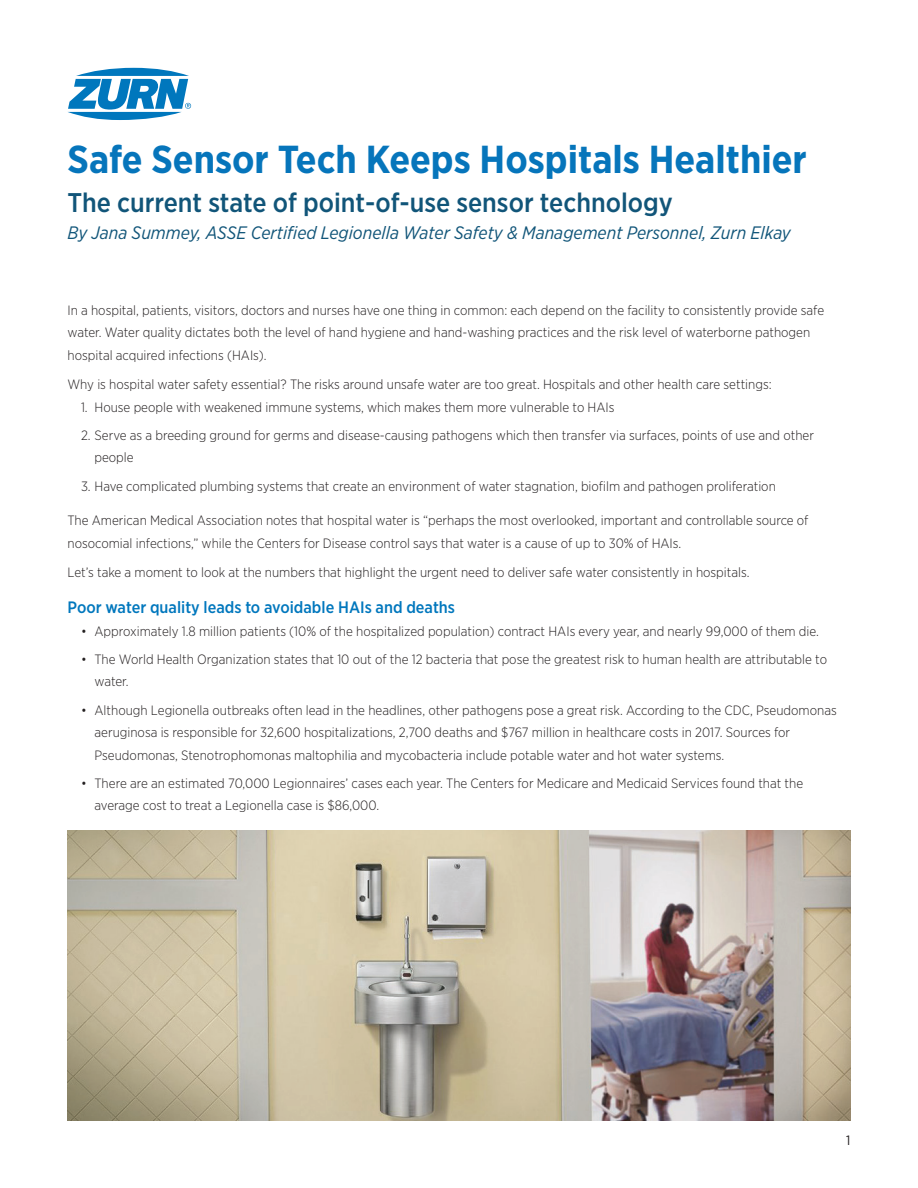
<style>
.page{position:relative;width:918px;height:1188px;background:#fff}
.page>*{position:absolute;margin:0;border:0;box-sizing:border-box;transform-origin:0 0}
.t1{font:700 39px "Gotham Narrow";color:#0675bb}
.t2{font:500 27px "Gotham Narrow";color:#115579}
.t3{font:italic 18px "Gotham Narrow";color:#115579}
.t4{font:500 16.5px "Gotham Narrow";color:#0077bd}
.t5{font:300 13.5px/22.5px "Gotham Narrow";color:#231f20}
.t6{font:13.5px "Gotham Narrow";color:#231f20}
</style>
<div class="page">
<svg style="left:68px;top:68px;width:123px;height:52px"></svg>
<img style="left:68px;top:831px;width:782px;height:289px">
<h1 class="t1" style="left:68px;top:134px;width:741px">Safe Sensor Tech Keeps Hospitals Healthier</h1>
<h2 class="t2" style="left:68px;top:186px;width:607px">The current state of point-of-use sensor technology</h2>
<h3 class="t3" style="left:68px;top:222px;width:725px">By Jana Summey, ASSE Certified Legionella Water Safety &amp; Management Personnel, Zurn Elkay</h3>
<p class="t5" style="left:68px;top:299px;width:758px">In a hospital, patients, visitors, doctors and nurses have one thing in common: each depend on the facility to consistently provide safe water. Water quality dictates both the level of hand hygiene and hand-washing practices and the risk level of waterborne pathogen hospital acquired infections (HAIs).</p>
<p class="t5" style="left:68px;top:373px;width:706px">Why is hospital water safety essential? The risks around unsafe water are too great. Hospitals and other health care settings:</p>
<p class="t5" style="left:81px;top:395px;width:535px">1. House people with weakened immune systems, which makes them more vulnerable to HAIs</p>
<p class="t5" style="left:95px;top:424px;width:721px;text-indent:-13px">2. Serve as a breeding ground for germs and disease-causing pathogens which then transfer via surfaces, points of use and other people</p>
<p class="t5" style="left:81px;top:474px;width:696px">3. Have complicated plumbing systems that create an environment of water stagnation, biofilm and pathogen proliferation</p>
<p class="t5" style="left:68px;top:509px;width:743px">The American Medical Association notes that hospital water is “perhaps the most overlooked, important and controllable source of nosocomial infections,” while the Centers for Disease control says that water is a cause of up to 30% of HAIs.</p>
<p class="t5" style="left:68px;top:561px;width:684px">Let’s take a moment to look at the numbers that highlight the urgent need to deliver safe water consistently in hospitals.</p>
<p class="t4" style="left:68px;top:597px;width:389px">Poor water quality leads to avoidable HAIs and deaths</p>
<p class="t5" style="left:81px;top:619px;width:740px">• Approximately 1.8 million patients (10% of the hospitalized population) contract HAIs every year, and nearly 99,000 of them die.</p>
<p class="t5" style="left:94px;top:648px;width:734px;text-indent:-14px">• The World Health Organization states that 10 out of the 12 bacteria that pose the greatest risk to human health are attributable to water.</p>
<p class="t5" style="left:94px;top:698px;width:744px;text-indent:-14px">• Although Legionella outbreaks often lead in the headlines, other pathogens pose a great risk. According to the CDC, Pseudomonas aeruginosa is responsible for 32,600 hospitalizations, 2,700 deaths and $767 million in healthcare costs in 2017. Sources for<br>Pseudomonas, Stenotrophomonas maltophilia and mycobacteria include potable water and hot water systems.</p>
<p class="t5" style="left:94px;top:771px;width:710px;text-indent:-14px">• There are an estimated 70,000 Legionnaires’ cases each year. The Centers for Medicare and Medicaid Services found that the average cost to treat a Legionella case is $86,000.</p>
<p class="t6" style="left:846px;top:1132px;width:6px">1</p>
</div>
